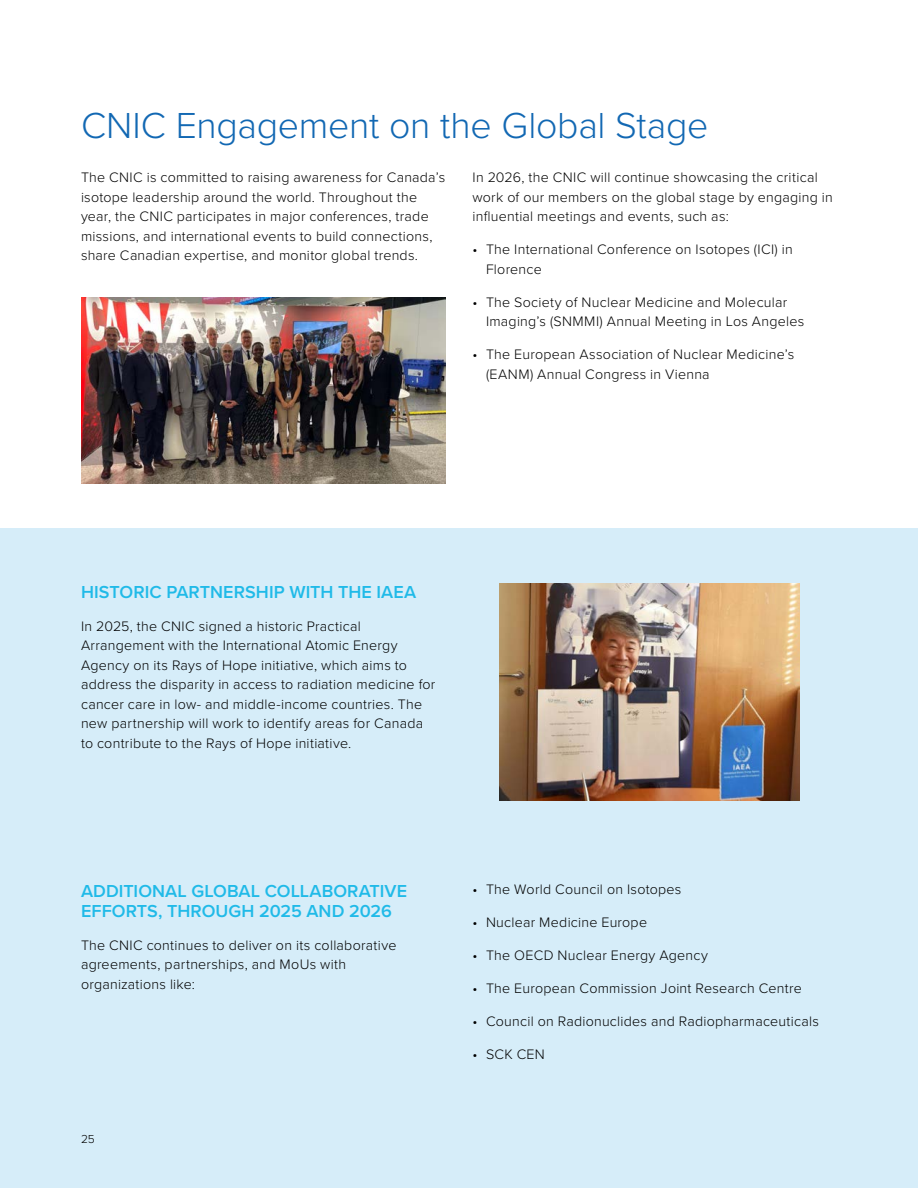
<style>
.page{position:relative;width:918px;height:1188px;background:#fff}
.page>*{position:absolute;margin:0;border:0;box-sizing:border-box;transform-origin:0 0}
.t1{font:300 37.5px "Proxima Nova";letter-spacing:-.005em;color:#1268b3}
.Paragraph_Style_2{font:600 18px/19.5px "Proxima Nova";letter-spacing:.005em;color:#20bae8}
.BODY{font:300 14.25px/19.5px "Proxima Nova";letter-spacing:.015em;color:#000}
.t2{font:300 12px "Proxima Nova";color:#000}
</style>
<div class="page">
<div style="left:0;top:528px;width:918px;height:660px;background:#d6edf9"></div>
<img style="left:81px;top:297px;width:365px;height:187px">
<img style="left:500px;top:584px;width:300px;height:216px">
<h3 class="t1" style="left:81px;top:97px;width:629px">CNIC Engagement on the Global Stage</h3>
<p class="BODY" style="left:81px;top:167px;width:366px">The CNIC is committed to raising awareness for Canada’s isotope leadership around the world. Throughout the year, the CNIC participates in major conferences, trade missions, and international events to build connections, share Canadian expertise, and monitor global trends.</p>
<p class="BODY" style="left:472px;top:167px;width:362px">In 2026, the CNIC will continue showcasing the critical work of our members on the global stage by engaging in influential meetings and events, such as:</p>
<p class="BODY" style="left:486px;top:239px;width:308px;text-indent:-14px">• The International Conference on Isotopes (ICI) in<br>Florence</p>
<p class="BODY" style="left:486px;top:291px;width:320px;text-indent:-14px">• The Society of Nuclear Medicine and Molecular<br>Imaging’s (SNMMI) Annual Meeting in Los Angeles</p>
<p class="BODY" style="left:486px;top:344px;width:310px;text-indent:-14px">• The European Association of Nuclear Medicine’s (EANM) Annual Congress in Vienna</p>
<p class="Paragraph_Style_2" style="left:81px;top:581px;width:337px">HISTORIC PARTNERSHIP WITH THE IAEA</p>
<p class="BODY" style="left:81px;top:615px;width:356px">In 2025, the CNIC signed a historic Practical Arrangement with the International Atomic Energy Agency on its Rays of Hope initiative, which aims to address the disparity in access to radiation medicine for cancer care in low- and middle-income countries. The new partnership will work to identify areas for Canada to contribute to the Rays of Hope initiative.</p>
<p class="Paragraph_Style_2" style="left:81px;top:881px;width:328px">ADDITIONAL GLOBAL COLLABORATIVE<br>EFFORTS, THROUGH 2025 AND 2026</p>
<p class="BODY" style="left:81px;top:934px;width:317px">The CNIC continues to deliver on its collaborative agreements, partnerships, and MoUs with organizations like:</p>
<h1 class="t2" style="left:81px;top:1131px;width:15px">25</h1>
<p class="BODY" style="left:472px;top:879px;width:210px">• The World Council on Isotopes</p>
<p class="BODY" style="left:472px;top:912px;width:176px">• Nuclear Medicine Europe</p>
<p class="BODY" style="left:472px;top:945px;width:237px">• The OECD Nuclear Energy Agency</p>
<p class="BODY" style="left:472px;top:978px;width:331px">• The European Commission Joint Research Centre</p>
<p class="BODY" style="left:472px;top:1011px;width:348px">• Council on Radionuclides and Radiopharmaceuticals</p>
<p class="BODY" style="left:472px;top:1044px;width:74px">• SCK CEN</p>
</div>
